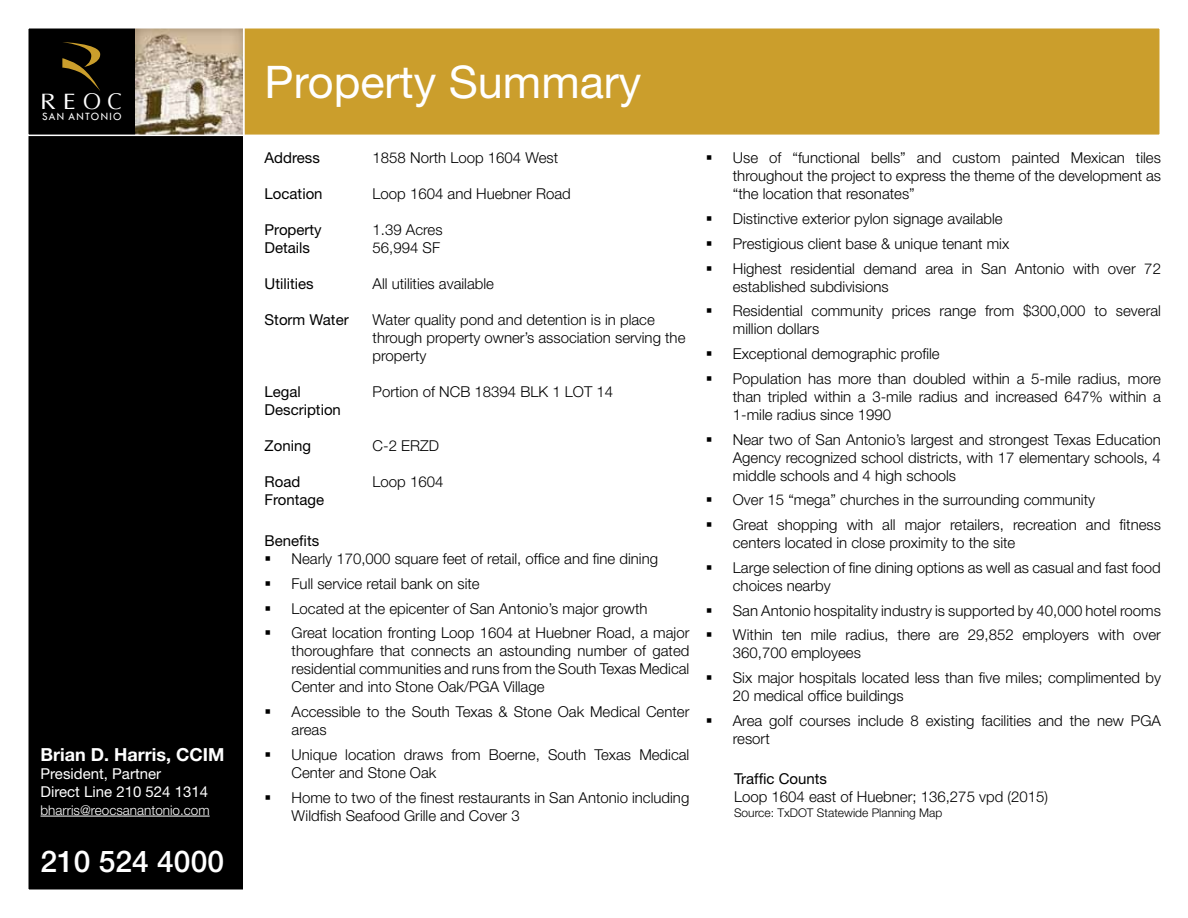
<style>
.page{position:relative;width:1188px;height:918px;background:#fff}
.page>*{position:absolute;margin:0;border:0;box-sizing:border-box;transform-origin:0 0}
.t1{font:45px "Helvetica Neue";color:#fff}
.t2{font:500 30px "Helvetica Neue";color:#fff}
.t3{font:22.65px "Ottawa Plain";color:#fff;scale:1.14 1}
.t4{font:700 18px "Helvetica Neue";color:#fff}
.t5{font:300 15px/24.8px "Helvetica Neue";color:#000}
.t6{font:15px "Helvetica Neue";color:#000}
.t7{font:15px/18px "Helvetica Neue";color:#fff}
.t8{font:300 13.5px "Helvetica Neue";color:#fff}
.t9{font:300 12px "Helvetica Neue";color:#000}
.t10{font:11.55px "Tw Cen";letter-spacing:.115em;color:#fff;scale:.96 1}
</style>
<div class="page">
<div style="left:27px;top:27px;width:1134px;height:109px;background:#cb9e2c;border:2px solid #fff"></div>
<div style="left:28px;top:28px;width:216px;height:862px;background:#000"></div>
<div style="left:27px;top:27px;width:217px;height:864px;border:2px solid #fff"></div>
<hr style="left:41px;top:816px;width:169px;height:1px;background:#fff">
<img style="left:136px;top:30px;width:105px;height:103px">
<svg style="left:62px;top:42px;width:39px;height:49px"></svg>
<div style="left:27px;top:27px;width:217px;height:109px;border:2px solid #fff"></div>
<h3 class="t3" style="left:40px;top:88px;width:73px">REOC</h3>
<p class="t10" style="left:42px;top:110px;width:84px">SAN ANTONIO</p>
<p class="t4" style="left:41px;top:743px;width:185px">Brian D. Harris, CCIM</p>
<p class="t7" style="left:41px;top:764px;width:169px">President, Partner<br>Direct Line 210 524 1314</p>
<p class="t8" style="left:41px;top:802px;width:171px">bharris@reocsanantonio.com</p>
<h2 class="t2" style="left:41px;top:844px;width:185px">210 524 4000</h2>
<h1 class="t1" style="left:265px;top:56px;width:378px">Property Summary</h1>
<p class="t6" style="left:265px;top:149px;width:57px">Address</p>
<p class="t5" style="left:373px;top:145px;width:187px">1858 North Loop 1604 West</p>
<p class="t6" style="left:265px;top:185px;width:60px">Location</p>
<p class="t5" style="left:373px;top:181px;width:200px">Loop 1604 and Huebner Road</p>
<p class="t6" style="left:265px;top:221px;width:59px">Property</p>
<p class="t5" style="left:373px;top:217px;width:72px">1.39 Acres</p>
<p class="t6" style="left:265px;top:239px;width:47px">Details</p>
<p class="t5" style="left:373px;top:235px;width:69px">56,994 SF</p>
<p class="t6" style="left:265px;top:275px;width:51px">Utilities</p>
<p class="t5" style="left:373px;top:271px;width:123px">All utilities available</p>
<p class="t6" style="left:265px;top:311px;width:86px">Storm Water</p>
<p class="t5" style="left:373px;top:311px;width:314px;line-height:18px">Water quality pond and detention is in place through property owner’s association serving the property</p>
<p class="t6" style="left:265px;top:383px;width:38px">Legal</p>
<p class="t5" style="left:373px;top:379px;width:242px">Portion of NCB 18394 BLK 1 LOT 14</p>
<p class="t6" style="left:265px;top:401px;width:78px">Description</p>
<p class="t6" style="left:265px;top:437px;width:48px">Zoning</p>
<p class="t5" style="left:373px;top:433px;width:68px">C-2 ERZD</p>
<p class="t6" style="left:265px;top:473px;width:37px">Road</p>
<p class="t5" style="left:373px;top:469px;width:72px">Loop 1604</p>
<p class="t6" style="left:265px;top:491px;width:61px">Frontage</p>
<p class="t6" style="left:265px;top:532px;width:56px">Benefits</p>
<p class="t5" style="left:292px;top:546px;width:399px">Nearly 170,000 square feet of retail, office and fine dining<br>Full service retail bank on site<br>Located at the epicenter of San Antonio’s major growth<br>Great location fronting Loop 1604 at Huebner Road, a major</p>
<p class="t5" style="left:292px;top:642px;width:399px;line-height:18px;text-align:justify">thoroughfare that connects an astounding number of gated residential communities and runs from the South Texas Medical Center and into Stone Oak/PGA Village</p>
<p class="t5" style="left:292px;top:702px;width:399px;line-height:18px">Accessible to the South Texas &amp; Stone Oak Medical Center areas</p>
<p class="t5" style="left:292px;top:745px;width:399px;line-height:18px">Unique location draws from Boerne, South Texas Medical<br>Center and Stone Oak</p>
<p class="t5" style="left:292px;top:788px;width:399px;line-height:18px">Home to two of the finest restaurants in San Antonio including<br>Wildfish Seafood Grille and Cover 3</p>
<p class="t5" style="left:733px;top:149px;width:430px;line-height:18px;text-align:justify">Use of “functional bells” and custom painted Mexican tiles throughout the project to express the theme of the development as “the location that resonates”</p>
<p class="t5" style="left:733px;top:206px;width:430px">Distinctive exterior pylon signage available<br>Prestigious client base &amp; unique tenant mix<br>Highest residential demand area in San Antonio with over 72</p>
<p class="t5" style="left:733px;top:274px;width:430px">established subdivisions<br>Residential community prices range from $300,000 to several</p>
<p class="t5" style="left:733px;top:316px;width:430px">million dollars<br>Exceptional demographic profile<br>Population has more than doubled within a 5-mile radius, more</p>
<p class="t5" style="left:733px;top:387px;width:430px;line-height:18px">than tripled within a 3-mile radius and increased 647% within a<br>1-mile radius since 1990</p>
<p class="t5" style="left:733px;top:430px;width:430px;line-height:18px;text-align:justify">Near two of San Antonio’s largest and strongest Texas Education Agency recognized school districts, with 17 elementary schools, 4 middle schools and 4 high schools</p>
<p class="t5" style="left:733px;top:487px;width:430px">Over 15 “mega” churches in the surrounding community<br>Great shopping with all major retailers, recreation and fitness</p>
<p class="t5" style="left:733px;top:530px;width:430px">centers located in close proximity to the site<br>Large selection of fine dining options as well as casual and fast food</p>
<p class="t5" style="left:733px;top:573px;width:430px">choices nearby<br>San Antonio hospitality industry is supported by 40,000 hotel rooms<br>Within ten mile radius, there are 29,852 employers with over</p>
<p class="t5" style="left:733px;top:640px;width:430px">360,700 employees<br>Six major hospitals located less than five miles; complimented by</p>
<p class="t5" style="left:733px;top:683px;width:430px">20 medical office buildings<br>Area golf courses include 8 existing facilities and the new PGA</p>
<p class="t5" style="left:733px;top:726px;width:38px">resort</p>
<p class="t6" style="left:734px;top:770px;width:95px">Traffic Counts</p>
<p class="t5" style="left:734px;top:784px;width:316px">Loop 1604 east of Huebner; 136,275 vpd (2015)</p>
<p class="t9" style="left:734px;top:805px;width:210px">Source: TxDOT Statewide Planning Map</p>
</div>
